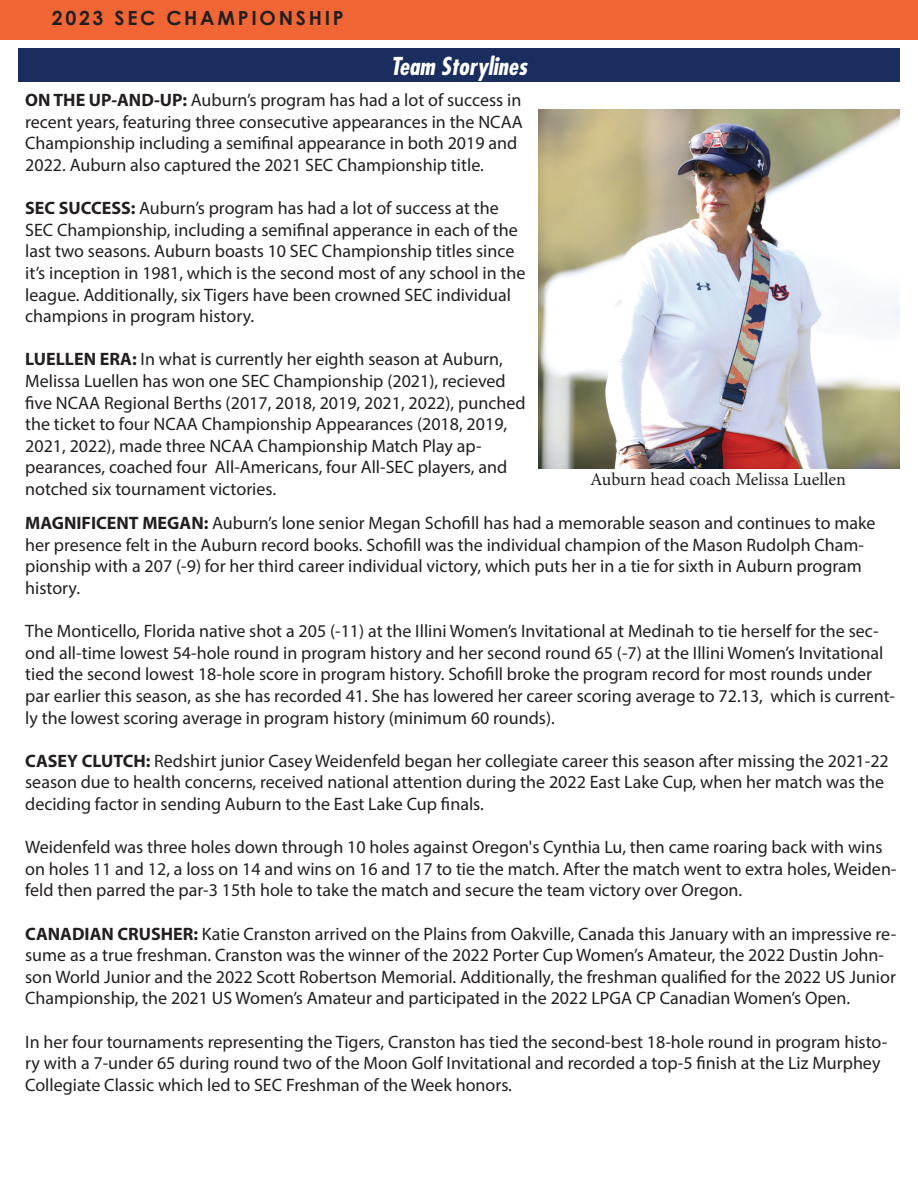
<style>
.page{position:relative;width:918px;height:1188px;background:#fff}
.page>*{position:absolute;margin:0;border:0;box-sizing:border-box;transform-origin:0 0}
.t1{font:italic 700 condensed 24px "Futura Std";color:#fff}
.t2{font:700 19.5px "Century Gothic";letter-spacing:.14em;color:#231f20}
.t3{font:18px/21.6px "Myriad Pro";color:#231f20}
.t4{font:18px "Minion Pro";color:#231f20}
.s1{font-weight:700}
</style>
<div class="page">
<div style="left:0;top:0;width:918px;height:40px;background:#f26636"></div>
<div style="left:18px;top:49px;width:882px;height:33px;background:#192d5e"></div>
<img style="left:538px;top:110px;width:362px;height:359px">
<p class="t2" style="left:52px;top:4px;width:294px">2023 SEC CHAMPIONSHIP</p>
<h1 class="t1" style="left:391px;top:51px;width:138px">Team Storylines</h1>
<p class="t3" style="left:25px;top:89px;width:499px"><span class="s1">ON THE UP-AND-UP:</span> Auburn’s program has had a lot of success in recent years, featuring three consecutive appearances in the NCAA Championship including a semifinal appearance in both 2019 and 2022. Auburn also captured the 2021 SEC Championship title.</p>
<p class="t3" style="left:25px;top:197px;width:502px"><span class="s1">SEC SUCCESS:</span> Auburn’s program has had a lot of success at the SEC Championship, including a semifinal apperance in each of the last two seasons. Auburn boasts 10 SEC Championship titles since it’s inception in 1981, which is the second most of any school in the league. Additionally, six Tigers have been crowned SEC individual champions in program history.</p>
<p class="t3" style="left:25px;top:348px;width:502px"><span class="s1">LUELLEN ERA:</span> In what is currently her eighth season at Auburn, Melissa Luellen has won one SEC Championship (2021), recieved five NCAA Regional Berths (2017, 2018, 2019, 2021, 2022), punched the ticket to four NCAA Championship Appearances (2018, 2019, 2021, 2022), made three NCAA Championship Match Play ap&shy;pearances, coached four All-Americans, four All-SEC players, and notched six tournament victories.</p>
<p class="t4" style="left:590px;top:467px;width:258px">Auburn head coach Melissa Luellen</p>
<p class="t3" style="left:25px;top:512px;width:852px"><span class="s1">MAGNIFICENT MEGAN:</span> Auburn’s lone senior Megan Schofill has had a memorable season and continues to make her presence felt in the Auburn record books. Schofill was the individual champion of the Mason Rudolph Cham&shy;pionship with a 207 (-9) for her third career individual victory, which puts her in a tie for sixth in Auburn program history.</p>
<p class="t3" style="left:25px;top:620px;width:871px">The Monticello, Florida native shot a 205 (-11) at the Illini Women’s Invitational at Medinah to tie herself for the sec&shy;ond all-time lowest 54-hole round in program history and her second round 65 (-7) at the Illini Women’s Invitational tied the second lowest 18-hole score in program history. Schofill broke the program record for most rounds under par earlier this season, as she has recorded 41. She has lowered her career scoring average to 72.13, which is current&shy;ly the lowest scoring average in program history (minimum 60 rounds).</p>
<p class="t3" style="left:25px;top:750px;width:865px"><span class="s1">CASEY CLUTCH:</span> Redshirt junior Casey Weidenfeld began her collegiate career this season after missing the 2021-22 season due to health concerns, received national attention during the 2022 East Lake Cup, when her match was the deciding factor in sending Auburn to the East Lake Cup finals.</p>
<p class="t3" style="left:25px;top:836px;width:873px">Weidenfeld was three holes down through 10 holes against Oregon's Cynthia Lu, then came roaring back with wins on holes 11 and 12, a loss on 14 and wins on 16 and 17 to tie the match. After the match went to extra holes, Weiden&shy;feld then parred the par-3 15th hole to take the match and secure the team victory over Oregon.</p>
<p class="t3" style="left:25px;top:922px;width:873px"><span class="s1">CANADIAN CRUSHER:</span> Katie Cranston arrived on the Plains from Oakville, Canada this January with an impressive re&shy;sume as a true freshman. Cranston was the winner of the 2022 Porter Cup Women’s Amateur, the 2022 Dustin John&shy;son World Junior and the 2022 Scott Robertson Memorial. Additionally, the freshman qualified for the 2022 US Junior Championship, the 2021 US Women’s Amateur and participated in the 2022 LPGA CP Canadian Women’s Open.</p>
<p class="t3" style="left:25px;top:1030px;width:864px">In her four tournaments representing the Tigers, Cranston has tied the second-best 18-hole round in program histo&shy;ry with a 7-under 65 during round two of the Moon Golf Invitational and recorded a top-5 finish at the Liz Murphey<br>Collegiate Classic which led to SEC Freshman of the Week honors.</p>
</div>
